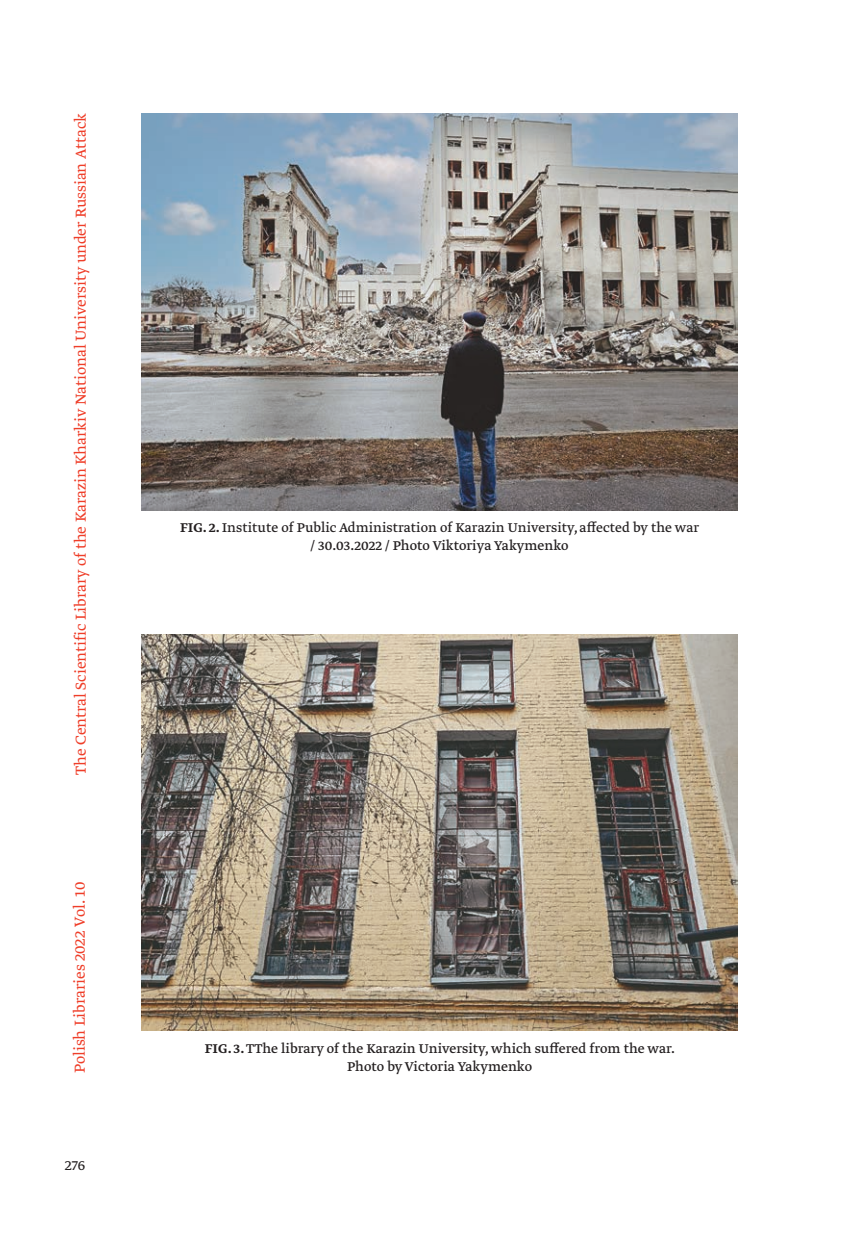
<style>
.page{position:relative;width:851px;height:1248px;background:#fff}
.page>*{position:absolute;margin:0;border:0;box-sizing:border-box;transform-origin:0 0}
.t1{font:17px "Greta Text Pro Light Plus";color:#ef3e29}
.t2{font:16px "Greta Text Pro Light Plus";color:#231f20}
.Podpis_Foto{font:15px/18px "Greta Text Pro Regular Min";color:#231f20;text-align:center}
.Podpis_Foto-2{font:15px/18px "Greta Text Pro";color:#231f20;text-align:center}
.s1{font-family:"Greta Text Pro Medium Min"}
.s2{font-family:"Greta Text Pro"}
</style>
<div class="page">
<img style="left:142px;top:113px;width:595px;height:397px">
<img style="left:142px;top:634px;width:595px;height:396px">
<p class="t1" style="left:70px;top:774px;width:662px;rotate:-90deg">The Central Scientific Library of the Karazin Kharkiv National University under Russian Attack</p>
<p class="t1" style="left:69px;top:1072px;width:193px;rotate:-90deg">Polish Libraries 2022 Vol. 10</p>
<p class="t2" style="left:65px;top:1155px;width:22px">276</p>
<p class="Podpis_Foto" style="left:180px;top:519px;width:520px"><span class="s1">FIG. 2.</span> Institute of Public Administration of Karazin University, affected by the war <span class="s2">/ 30.03.2022 / Photo Viktoriya Yakymenko</span></p>
<p class="Podpis_Foto-2" style="left:205px;top:1039px;width:471px"><span class="s1">FIG. 3.</span> TThe library of the Karazin University, which suffered from the war.<br>Photo by Victoria Yakymenko</p>
</div>
